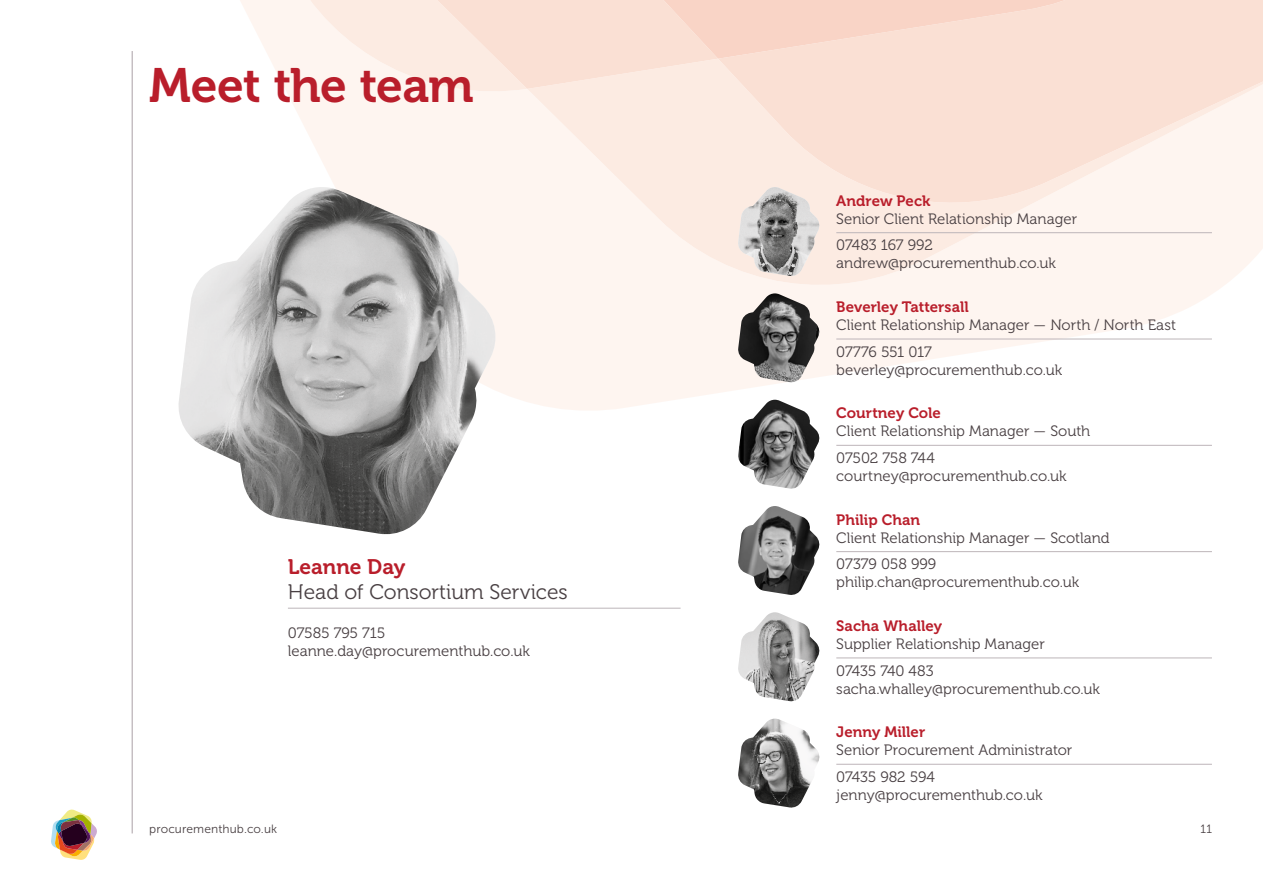
<style>
.page{position:relative;width:1263px;height:893px;background:#fff}
.page>*{position:absolute;margin:0;border:0;box-sizing:border-box;transform-origin:0 0}
.t1{font:48px "Museo 700";letter-spacing:-.015em;color:#b91e2b}
.t2{font:21px "Museo 300";color:#494043}
.t3{font:21px "Museo 700";color:#b91e2b}
.t4{font:15px/26.5px "Museo 300";color:#494043}
.t5{font:15px "Museo 700";letter-spacing:.005em;color:#b91e2b}
.t6{font:12px "Museo Sans 300";letter-spacing:.01em;color:#494043}
</style>
<div class="page">
<hr style="left:132px;top:51px;width:1px;height:782px;background:#aaa1a6">
<svg style="left:51px;top:809px;width:46px;height:51px"></svg>
<svg style="left:131px;top:51px;width:1081px;height:372px"></svg>
<svg style="left:527px;top:104px;width:736px;height:201px;fill:#fef5f0"></svg>
<svg style="left:718px;top:0;width:545px;height:213px;fill:#fae0d4"></svg>
<svg style="left:140px;top:0;width:1089px;height:104px"></svg>
<hr style="left:836px;top:232px;width:376px;height:1px;background:#bdb5b9">
<hr style="left:836px;top:658px;width:376px;height:1px;background:#bdb5b9">
<hr style="left:836px;top:764px;width:376px;height:1px;background:#bdb5b9">
<hr style="left:836px;top:339px;width:376px;height:1px;background:#bdb5b9">
<hr style="left:836px;top:445px;width:376px;height:1px;background:#bdb5b9">
<hr style="left:836px;top:551px;width:376px;height:1px;background:#bdb5b9">
<svg style="left:177px;top:183px;width:322px;height:240px;fill:#fef5f0"></svg>
<img style="left:179px;top:187px;width:316px;height:348px">
<img style="left:738px;top:187px;width:82px;height:90px">
<img style="left:738px;top:612px;width:82px;height:90px">
<img style="left:738px;top:719px;width:82px;height:89px">
<img style="left:738px;top:293px;width:82px;height:90px">
<img style="left:738px;top:400px;width:82px;height:89px">
<img style="left:738px;top:506px;width:82px;height:89px">
<hr style="left:288px;top:608px;width:392px;height:1px;background:#bdb5b9">
<h1 class="t1" style="left:149px;top:59px;width:326px">Meet the team</h1>
<h2 class="t3" style="left:288px;top:555px;width:119px">Leanne Day</h2>
<h2 class="t2" style="left:288px;top:581px;width:281px">Head of Consortium Services</h2>
<p class="t4" style="left:288px;top:624px;width:244px;line-height:18px">07585 795 715 leanne.day@procurementhub.co.uk</p>
<p class="t5" style="left:836px;top:192px;width:96px">Andrew Peck</p>
<p class="t4" style="left:836px;top:206px;width:242px">Senior Client Relationship Manager<br>07483 167 992</p>
<p class="t4" style="left:836px;top:250px;width:221px">andrew@procurementhub.co.uk</p>
<p class="t5" style="left:836px;top:299px;width:134px">Beverley Tattersall</p>
<p class="t4" style="left:836px;top:312px;width:341px">Client Relationship Manager — North / North East<br>07776 551 017</p>
<p class="t4" style="left:836px;top:356px;width:228px">beverley@procurementhub.co.uk</p>
<p class="t5" style="left:836px;top:405px;width:106px">Courtney Cole</p>
<p class="t4" style="left:836px;top:418px;width:255px">Client Relationship Manager — South<br>07502 758 744</p>
<p class="t4" style="left:836px;top:463px;width:232px">courtney@procurementhub.co.uk</p>
<p class="t5" style="left:836px;top:511px;width:85px">Philip Chan</p>
<p class="t4" style="left:836px;top:525px;width:275px">Client Relationship Manager — Scotland<br>07379 058 999</p>
<p class="t4" style="left:836px;top:569px;width:245px">philip.chan@procurementhub.co.uk</p>
<p class="t5" style="left:836px;top:617px;width:107px">Sacha Whalley</p>
<p class="t4" style="left:836px;top:631px;width:210px">Supplier Relationship Manager<br>07435 740 483</p>
<p class="t4" style="left:836px;top:675px;width:265px">sacha.whalley@procurementhub.co.uk</p>
<p class="t5" style="left:836px;top:724px;width:90px">Jenny Miller</p>
<p class="t4" style="left:836px;top:737px;width:237px">Senior Procurement Administrator<br>07435 982 594</p>
<p class="t4" style="left:836px;top:782px;width:208px">jenny@procurementhub.co.uk</p>
<p class="t6" style="left:149px;top:823px;width:130px">procurementhub.co.uk</p>
<p class="t6" style="left:1200px;top:823px;width:13px">11</p>
</div>
